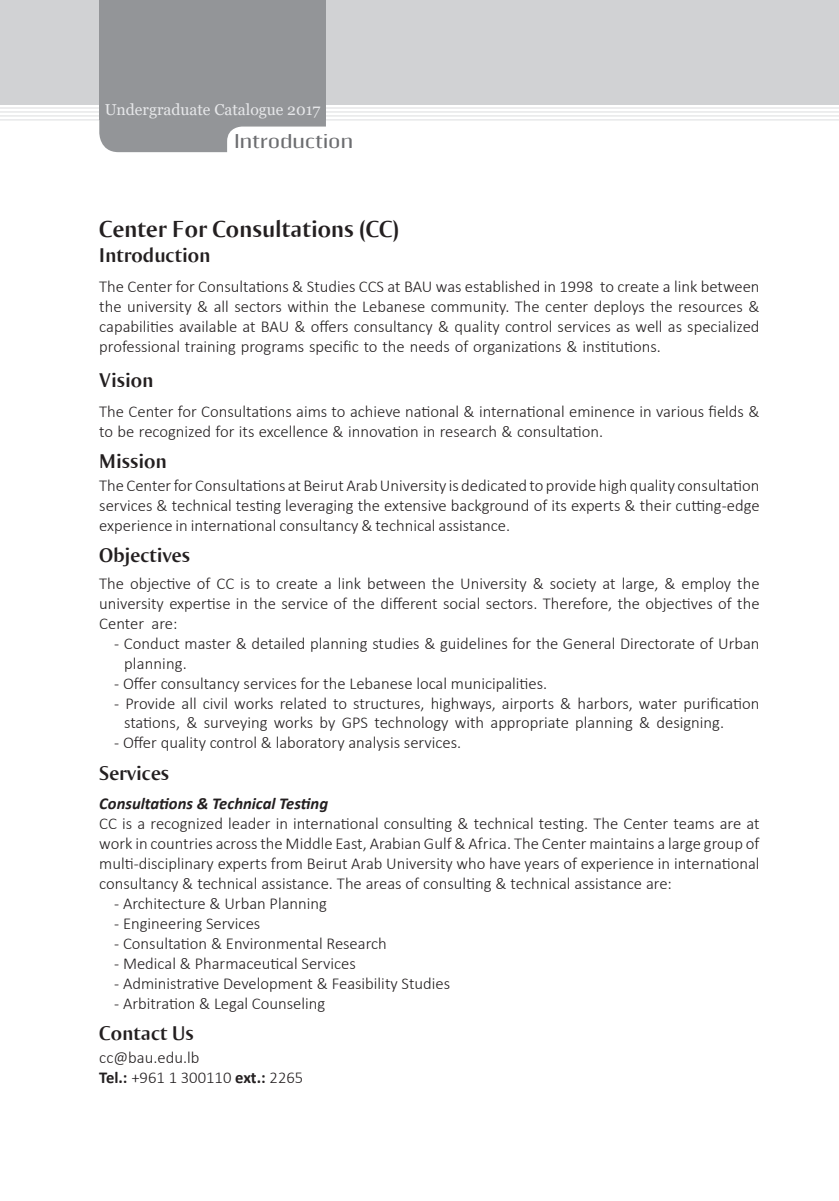
<style>
.page{position:relative;width:839px;height:1201px;background:#fff}
.page>*{position:absolute;margin:0;border:0;box-sizing:border-box;transform-origin:0 0}
.Text{font:700 24.5px "Ogirema";color:#231f20}
.introduction_title_f{font:700 21px "Ogirema";color:#231f20}
.t1{font:700 17.5px "Resagnicto";color:#6c6d70}
.Text-2{font:300 16.62px/19.9px "Calibri";color:#231f20;text-align:justify}
.options{font:300 16.62px/19.9px "Calibri";color:#231f20}
.Text-3{font:italic 700 16.62px "Calibri";color:#231f20}
.t2{font:15.75px "Georgia";color:#e6e7e9}
.s1{font-weight:700}
</style>
<div class="page">
<hr style="left:0;top:120px;width:838px;height:1px;background:#dcdddf">
<hr style="left:0;top:116px;width:838px;height:1px;background:#dcdddf">
<hr style="left:0;top:112px;width:838px;height:1px;background:#dcdddf">
<hr style="left:0;top:108px;width:838px;height:1px;background:#dcdddf">
<div style="left:0;top:0;width:823px;height:104px;background:#d1d2d4"></div>
<div style="left:823px;top:0;width:15px;height:104px;background:#d1d2d4"></div>
<div style="left:99px;top:0;width:227px;height:120px;background:#939598"></div>
<svg style="left:99px;top:108px;width:290px;height:45px"></svg>
<p class="t2" style="left:105px;top:100px;width:217px">Undergraduate Catalogue 2017</p>
<p class="t1" style="left:234px;top:130px;width:120px">Introduction</p>
<p class="Text" style="left:99px;top:213px;width:301px">Center For Consultations (CC)</p>
<p class="introduction_title_f" style="left:99px;top:242px;width:113px">Introduction</p>
<p class="Text-2" style="left:99px;top:276px;width:661px">The Center for Consultations &amp; Studies CCS at BAU was established in 1998 to create a link between the university &amp; all sectors within the Lebanese community. The center deploys the resources &amp; capabilities available at BAU &amp; offers consultancy &amp; quality control services as well as specialized professional training programs specific to the needs of organizations &amp; institutions.</p>
<p class="introduction_title_f" style="left:99px;top:367px;width:56px">Vision</p>
<p class="Text-2" style="left:99px;top:401px;width:661px">The Center for Consultations aims to achieve national &amp; international eminence in various fields &amp; to be recognized for its excellence &amp; innovation in research &amp; consultation.</p>
<p class="introduction_title_f" style="left:99px;top:448px;width:69px">Mission</p>
<p class="Text-2" style="left:99px;top:475px;width:661px">The Center for Consultations at Beirut Arab University is dedicated to provide high quality consultation services &amp; technical testing leveraging the extensive background of its experts &amp; their cutting-edge experience in international consultancy &amp; technical assistance.</p>
<p class="introduction_title_f" style="left:99px;top:542px;width:92px">Objectives</p>
<p class="Text-2" style="left:99px;top:573px;width:661px">The objective of CC is to create a link between the University &amp; society at large, &amp; employ the university expertise in the service of the different social sectors. Therefore, the objectives of the Center are:</p>
<p class="options" style="left:124px;top:633px;width:636px;text-indent:-10px">- Conduct master &amp; detailed planning studies &amp; guidelines for the General Directorate of Urban planning.</p>
<p class="options" style="left:114px;top:673px;width:434px">- Offer consultancy services for the Lebanese local municipalities.</p>
<p class="options" style="left:124px;top:693px;width:636px;text-indent:-10px">- Provide all civil works related to structures, highways, airports &amp; harbors, water purification stations, &amp; surveying works by GPS technology with appropriate planning &amp; designing.</p>
<p class="options" style="left:114px;top:732px;width:348px">- Offer quality control &amp; laboratory analysis services.</p>
<p class="introduction_title_f" style="left:99px;top:759px;width:71px">Services</p>
<p class="Text-3" style="left:99px;top:792px;width:230px">Consultations &amp; Technical Testing</p>
<p class="Text-2" style="left:99px;top:813px;width:661px">CC is a recognized leader in international consulting &amp; technical testing. The Center teams are at work in countries across the Middle East, Arabian Gulf &amp; Africa. The Center maintains a large group of multi-disciplinary experts from Beirut Arab University who have years of experience in international consultancy &amp; technical assistance. The areas of consulting &amp; technical assistance are:</p>
<p class="options" style="left:114px;top:893px;width:214px">- Architecture &amp; Urban Planning</p>
<p class="options" style="left:114px;top:913px;width:148px">- Engineering Services</p>
<p class="options" style="left:114px;top:933px;width:274px">- Consultation &amp; Environmental Research</p>
<p class="options" style="left:114px;top:953px;width:243px">- Medical &amp; Pharmaceutical Services</p>
<p class="options" style="left:114px;top:973px;width:337px">- Administrative Development &amp; Feasibility Studies</p>
<p class="options" style="left:114px;top:993px;width:212px">- Arbitration &amp; Legal Counseling</p>
<p class="introduction_title_f" style="left:99px;top:1020px;width:96px">Contact Us</p>
<p class="Text-2" style="left:99px;top:1047px;width:102px">cc@bau.edu.lb</p>
<p class="Text-2" style="left:99px;top:1067px;width:205px"><span class="s1">Tel.:</span> +961 1 300110 <span class="s1">ext.:</span> 2265</p>
</div>
